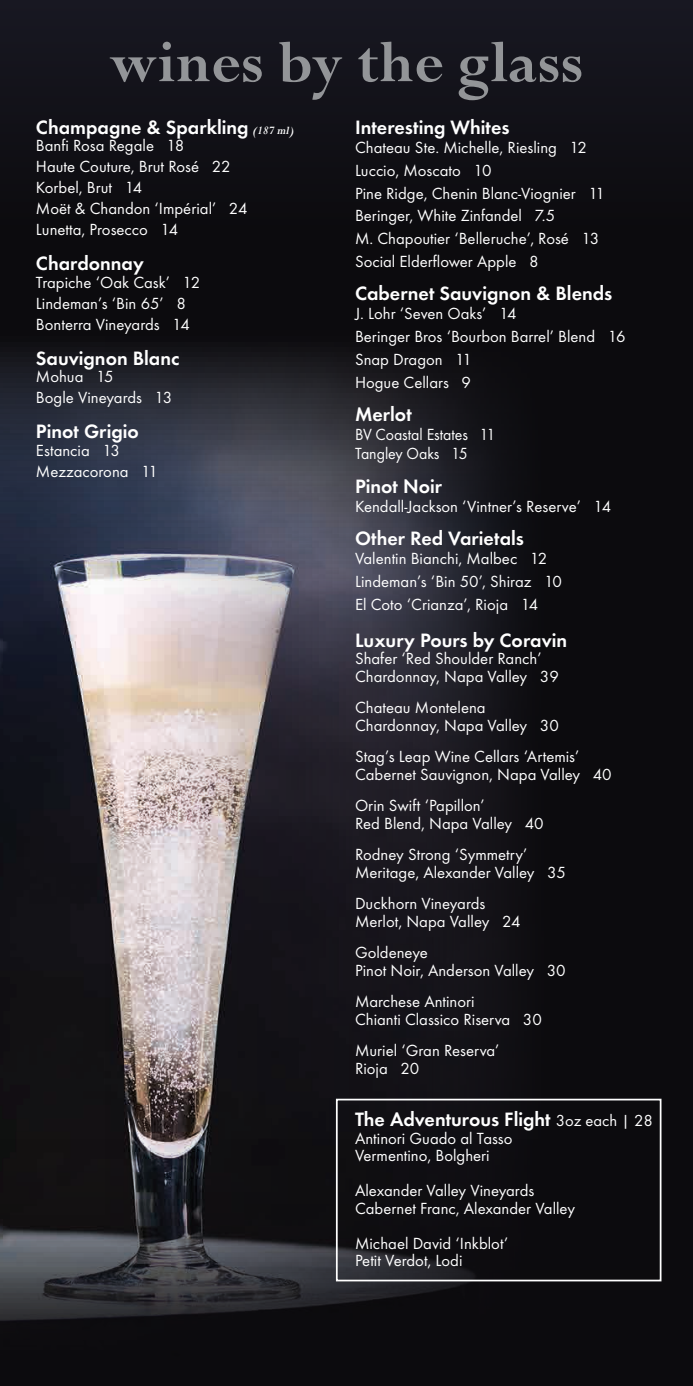
<style>
.page{position:relative;width:693px;height:1386px;background:#0c0b0e}
.page>*{position:absolute;margin:0;border:0;box-sizing:border-box;transform-origin:0 0}
.t1{font:700 63px "Perpetua";color:#939598}
.t2{font:600 20.12px "Futura T";color:#fff}
.t3{font:16.8px "Futura T";color:#fff}
.t4{font:16.8px "Futura T";color:#fff;scale:.95 1}
.s1{font-family:"Perpetua";font-weight:700;font-style:italic;font-size:12.6px}
.s2{font-weight:400;font-size:16.62px}
</style>
<div class="page">
<img style="left:0;top:352px;width:552px;height:788px">
<div style="left:0;top:0;width:693px;height:234px;background:#121118"></div>
<svg style="left:0;top:1140px;width:662px;height:181px"></svg>
<div style="left:336px;top:1099px;width:326px;height:182px;border:2px solid #fff"></div>
<p class="t1" style="left:110px;top:23px;width:475px">wines by the glass</p>
<p class="t2" style="left:36px;top:115px;width:260px">Champagne &amp; Sparkling <span class="s1">(187 ml)</span></p>
<p class="t3" style="left:36px;top:136px;width:150px">Banfi Rosa Regale 18</p>
<p class="t3" style="left:36px;top:157px;width:196px">Haute Couture, Brut Rosé 22</p>
<p class="t3" style="left:36px;top:178px;width:108px">Korbel, Brut 14</p>
<p class="t3" style="left:36px;top:199px;width:213px">Moët &amp; Chandon ‘Impérial’ 24</p>
<p class="t3" style="left:36px;top:220px;width:144px">Lunetta, Prosecco 14</p>
<p class="t2" style="left:36px;top:252px;width:109px">Chardonnay</p>
<p class="t3" style="left:36px;top:272px;width:166px">Trapiche ‘Oak Cask’ 12</p>
<p class="t3" style="left:36px;top:293px;width:151px">Lindeman’s ‘Bin 65’ 8</p>
<p class="t3" style="left:36px;top:314px;width:156px">Bonterra Vineyards 14</p>
<p class="t2" style="left:36px;top:346px;width:145px">Sauvignon Blanc</p>
<p class="t3" style="left:36px;top:367px;width:79px">Mohua 15</p>
<p class="t3" style="left:36px;top:388px;width:138px">Bogle Vineyards 13</p>
<p class="t2" style="left:36px;top:420px;width:104px">Pinot Grigio</p>
<p class="t3" style="left:36px;top:440px;width:86px">Estancia 13</p>
<p class="t3" style="left:36px;top:461px;width:123px">Mezzacorona 11</p>
<p class="t2" style="left:355px;top:115px;width:156px">Interesting Whites</p>
<p class="t3" style="left:355px;top:138px;width:234px">Chateau Ste. Michelle, Riesling 12</p>
<p class="t3" style="left:355px;top:160px;width:138px">Luccio, Moscato 10</p>
<p class="t3" style="left:355px;top:183px;width:251px">Pine Ridge, Chenin Blanc-Viognier 11</p>
<p class="t3" style="left:355px;top:206px;width:202px">Beringer, White Zinfandel 7.5</p>
<p class="t3" style="left:355px;top:229px;width:246px">M. Chapoutier ‘Belleruche’, Rosé 13</p>
<p class="t3" style="left:355px;top:251px;width:185px">Social Elderflower Apple 8</p>
<p class="t2" style="left:355px;top:281px;width:259px">Cabernet Sauvignon &amp; Blends</p>
<p class="t3" style="left:355px;top:304px;width:163px">J. Lohr ‘Seven Oaks’ 14</p>
<p class="t3" style="left:355px;top:327px;width:272px">Beringer Bros ‘Bourbon Barrel’ Blend 16</p>
<p class="t3" style="left:355px;top:349px;width:118px">Snap Dragon 11</p>
<p class="t3" style="left:355px;top:372px;width:117px">Hogue Cellars 9</p>
<p class="t2" style="left:355px;top:402px;width:58px">Merlot</p>
<p class="t4" style="left:355px;top:425px;width:149px">BV Coastal Estates 11</p>
<p class="t4" style="left:355px;top:444px;width:120px">Tangley Oaks 15</p>
<p class="t2" style="left:355px;top:474px;width:89px">Pinot Noir</p>
<p class="t3" style="left:355px;top:496px;width:258px">Kendall-Jackson ‘Vintner’s Reserve’ 14</p>
<p class="t2" style="left:355px;top:526px;width:171px">Other Red Varietals</p>
<p class="t3" style="left:355px;top:549px;width:194px">Valentin Bianchi, Malbec 12</p>
<p class="t3" style="left:355px;top:572px;width:209px">Lindeman’s ‘Bin 50’, Shiraz 10</p>
<p class="t3" style="left:355px;top:594px;width:185px">El Coto ‘Crianza’, Rioja 14</p>
<p class="t2" style="left:355px;top:628px;width:214px">Luxury Pours by Coravin</p>
<p class="t3" style="left:355px;top:649px;width:188px">Shafer ‘Red Shoulder Ranch’</p>
<p class="t3" style="left:355px;top:666px;width:205px">Chardonnay, Napa Valley 39</p>
<p class="t3" style="left:355px;top:698px;width:132px">Chateau Montelena</p>
<p class="t3" style="left:355px;top:715px;width:205px">Chardonnay, Napa Valley 30</p>
<p class="t3" style="left:355px;top:747px;width:226px">Stag’s Leap Wine Cellars ‘Artemis’</p>
<p class="t3" style="left:355px;top:764px;width:258px">Cabernet Sauvignon, Napa Valley 40</p>
<p class="t3" style="left:355px;top:796px;width:131px">Orin Swift ‘Papillon’</p>
<p class="t3" style="left:355px;top:813px;width:190px">Red Blend, Napa Valley 40</p>
<p class="t3" style="left:355px;top:845px;width:174px">Rodney Strong ‘Symmetry’</p>
<p class="t3" style="left:355px;top:862px;width:213px">Meritage, Alexander Valley 35</p>
<p class="t3" style="left:355px;top:894px;width:132px">Duckhorn Vineyards</p>
<p class="t3" style="left:355px;top:911px;width:167px">Merlot, Napa Valley 24</p>
<p class="t3" style="left:355px;top:943px;width:74px">Goldeneye</p>
<p class="t3" style="left:355px;top:960px;width:212px">Pinot Noir, Anderson Valley 30</p>
<p class="t3" style="left:355px;top:992px;width:121px">Marchese Antinori</p>
<p class="t3" style="left:355px;top:1009px;width:188px">Chianti Classico Riserva 30</p>
<p class="t3" style="left:355px;top:1041px;width:146px">Muriel ‘Gran Reserva’</p>
<p class="t3" style="left:355px;top:1058px;width:66px">Rioja 20</p>
<p class="t2" style="left:355px;top:1107px;width:299px">The Adventurous Flight <span class="s2">3oz each | 28</span></p>
<p class="t3" style="left:355px;top:1128px;width:159px">Antinori Guado al Tasso</p>
<p class="t3" style="left:355px;top:1146px;width:136px">Vermentino, Bolgheri</p>
<p class="t3" style="left:355px;top:1181px;width:181px">Alexander Valley Vineyards</p>
<p class="t3" style="left:355px;top:1198px;width:222px">Cabernet Franc, Alexander Valley</p>
<p class="t3" style="left:355px;top:1233px;width:155px">Michael David ‘Inkblot’</p>
<p class="t3" style="left:355px;top:1251px;width:109px">Petit Verdot, Lodi</p>
</div>
